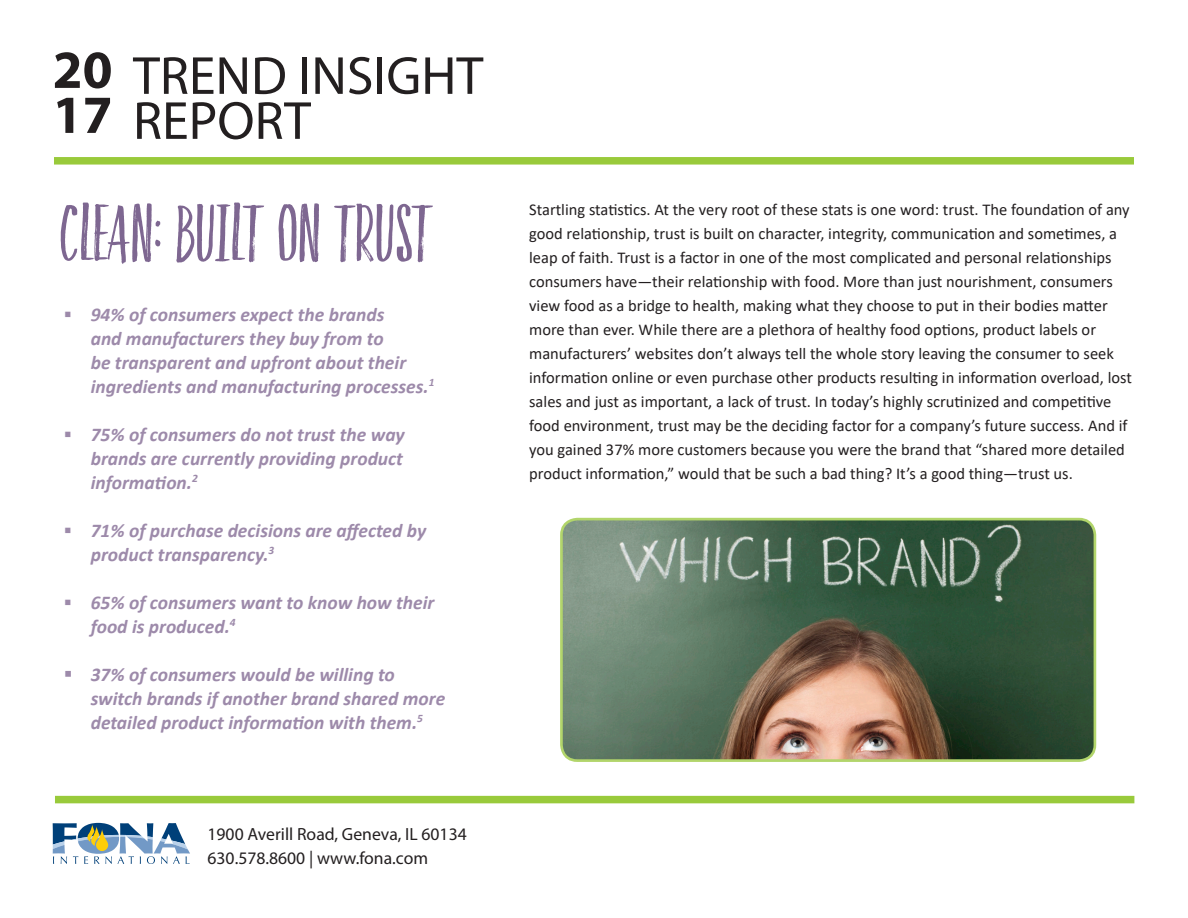
<style>
.page{position:relative;width:1188px;height:918px;background:#fff}
.page>*{position:absolute;margin:0;border:0;box-sizing:border-box;transform-origin:0 0}
.t1{font:55.5px "Faith And Glory Two";color:#7e6791}
.t2{font:54px "Myriad Pro";color:#231f20}
.Heading_Year{font:700 54px "Myriad Pro";color:#231f20}
.t3{font:italic 700 19.5px/24px "Calibri";color:#9d8aaa}
.t4{font:17.7px "Myriad Pro";color:#231f20}
.t5{font:16.5px/24px "Calibri";color:#231f20}
</style>
<div class="page">
<svg style="left:53px;top:823px;width:137px;height:41px"></svg>
<div style="left:55px;top:796px;width:1079px;height:7px;background:#99ca3b"></div>
<div style="left:54px;top:157px;width:1080px;height:8px;background:#99ca3b"></div>
<img style="left:561px;top:519px;width:534px;height:239px">
<div style="left:560px;top:518px;width:536px;height:244px;border:3px solid #b2d56b;border-radius:16px"></div>
<p class="Heading_Year" style="left:53px;top:34px;width:61px">20</p>
<p class="Heading_Year" style="left:53px;top:79px;width:61px">17</p>
<p class="t2" style="left:133px;top:42px;width:352px">TREND INSIGHT</p>
<p class="t2" style="left:133px;top:87px;width:179px">REPORT</p>
<p class="t1" style="left:61px;top:192px;width:372px">CLEAN: BUILT ON TRUST</p>
<p class="t3" style="left:91px;top:302px;width:345px;text-indent:-27px">▪ 94% of consumers expect the brands<br>and manufacturers they buy from to<br>be transparent and upfront about their ingredients and manufacturing processes.<sup>1</sup></p>
<p class="t3" style="left:91px;top:422px;width:316px;text-align:justify;text-indent:-27px">▪ 75% of consumers do not trust the way brands are currently providing product information.<sup>2</sup></p>
<p class="t3" style="left:91px;top:518px;width:337px;text-indent:-27px">▪ 71% of purchase decisions are affected by product transparency.<sup>3</sup></p>
<p class="t3" style="left:91px;top:590px;width:345px;text-indent:-27px">▪ 65% of consumers want to know how their food is produced.<sup>4</sup></p>
<p class="t3" style="left:91px;top:662px;width:356px;text-indent:-27px">▪ 37% of consumers would be willing to switch brands if another brand shared more detailed product information with them.<sup>5</sup></p>
<p class="t4" style="left:208px;top:823px;width:261px">1900 Averill Road, Geneva, IL 60134</p>
<p class="t4" style="left:208px;top:847px;width:222px">630.578.8600 | www.fona.com</p>
<p class="t5" style="left:529px;top:198px;width:604px">Startling statistics. At the very root of these stats is one word: trust. The foundation of any good relationship, trust is built on character, integrity, communication and sometimes, a leap of faith. Trust is a factor in one of the most complicated and personal relationships consumers have—their relationship with food. More than just nourishment, consumers view food as a bridge to health, making what they choose to put in their bodies matter more than ever. While there are a plethora of healthy food options, product labels or manufacturers’ websites don’t always tell the whole story leaving the consumer to seek information online or even purchase other products resulting in information overload, lost sales and just as important, a lack of trust. In today’s highly scrutinized and competitive food environment, trust may be the deciding factor for a company’s future success. And if you gained 37% more customers because you were the brand that “shared more detailed product information,” would that be such a bad thing? It’s a good thing—trust us.</p>
</div>
